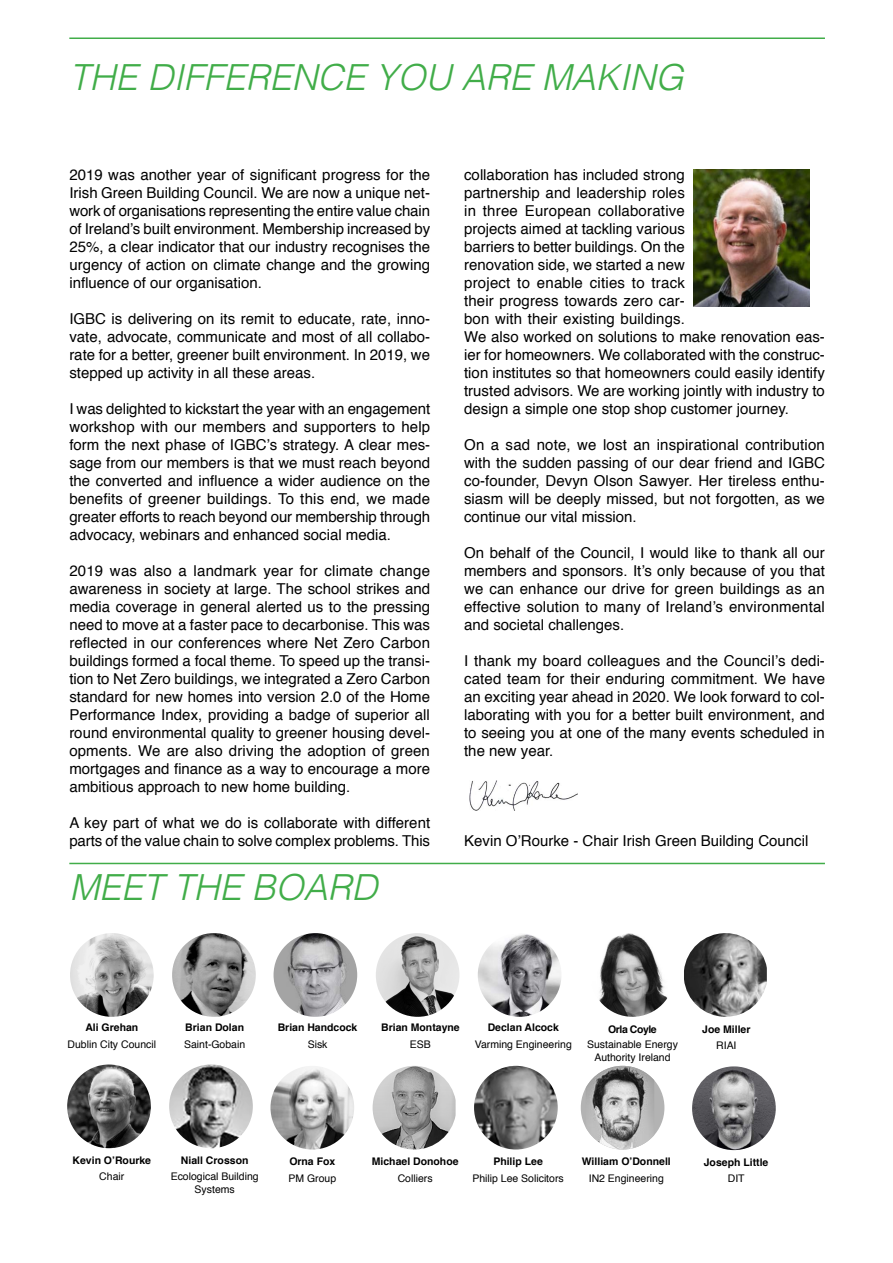
<style>
.page{position:relative;width:893px;height:1263px;background:#fff}
.page>*{position:absolute;margin:0;border:0;box-sizing:border-box;transform-origin:0 0}
.Heading_green{font:italic 300 36px "Helvetica";color:#41ad49}
.Body_Black{font:15px/18px "Helvetica";color:#000;text-align:justify}
.Body_Black-2{font:10.5px/12.6px "Helvetica";color:#000;text-align:center}
.Body_Black-3{font:700 10.5px "Helvetica";color:#000}
.Body_Black-4{font:700 10.5px "Helvetica";letter-spacing:-.04em;color:#000}
</style>
<div class="page">
<img style="left:693px;top:170px;width:116px;height:136px">
<img style="left:70px;top:933px;width:84px;height:84px;border-radius:42px">
<img style="left:478px;top:933px;width:83px;height:84px;border-radius:42px">
<img style="left:169px;top:1064px;width:84px;height:84px;border-radius:42px">
<img style="left:274px;top:933px;width:83px;height:84px;border-radius:42px">
<img style="left:684px;top:933px;width:83px;height:84px">
<img style="left:373px;top:1066px;width:83px;height:83px">
<img style="left:376px;top:933px;width:83px;height:84px;border-radius:42px">
<img style="left:591px;top:933px;width:83px;height:84px;border-radius:42px">
<img style="left:270px;top:1066px;width:84px;height:83px;border-radius:42px">
<img style="left:67px;top:1064px;width:84px;height:84px;border-radius:42px">
<div style="left:581px;top:1066px;width:83px;height:83px;background:#b3b3b3;border-radius:50%"></div>
<img style="left:586px;top:1066px;width:68px;height:83px">
<img style="left:172px;top:933px;width:84px;height:84px;border-radius:42px">
<img style="left:692px;top:1066px;width:84px;height:84px;border-radius:41px">
<img style="left:474px;top:1066px;width:84px;height:83px;border-radius:42px">
<img style="left:470px;top:781px;width:108px;height:30px">
<hr style="left:69px;top:863px;width:756px;height:1px;background:#41ad49">
<hr style="left:69px;top:38px;width:756px;height:1px;background:#41ad49">
<p class="Heading_green" style="left:69px;top:47px;width:616px">THE DIFFERENCE YOU ARE MAKING</p>
<p class="Body_Black" style="left:69px;top:166px;width:362px">2019 was another year of significant progress for the Irish Green Building Council. We are now a unique net&shy;work of organisations representing the entire value chain of Ireland’s built environment. Membership increased by 25%, a clear indicator that our industry recognises the urgency of action on climate change and the growing influence of our organisation.</p>
<p class="Body_Black" style="left:69px;top:310px;width:362px">IGBC is delivering on its remit to educate, rate, inno&shy;vate, advocate, communicate and most of all collabo&shy;rate for a better, greener built environment. In 2019, we stepped up activity in all these areas.</p>
<p class="Body_Black" style="left:69px;top:400px;width:362px">I was delighted to kickstart the year with an engagement workshop with our members and supporters to help form the next phase of IGBC’s strategy. A clear mes&shy;sage from our members is that we must reach beyond the converted and influence a wider audience on the benefits of greener buildings. To this end, we made greater efforts to reach beyond our membership through advocacy, webinars and enhanced social media.</p>
<p class="Body_Black" style="left:69px;top:562px;width:362px">2019 was also a landmark year for climate change awareness in society at large. The school strikes and media coverage in general alerted us to the pressing need to move at a faster pace to decarbonise. This was reflected in our conferences where Net Zero Carbon buildings formed a focal theme. To speed up the transi&shy;tion to Net Zero buildings, we integrated a Zero Carbon standard for new homes into version 2.0 of the Home Performance Index, providing a badge of superior all round environmental quality to greener housing devel&shy;opments. We are also driving the adoption of green mortgages and finance as a way to encourage a more ambitious approach to new home building.</p>
<p class="Body_Black" style="left:69px;top:814px;width:362px">A key part of what we do is collaborate with different parts of the value chain to solve complex problems. This</p>
<p class="Heading_green" style="left:69px;top:857px;width:310px">MEET THE BOARD</p>
<p class="Body_Black" style="left:464px;top:166px;width:362px;text-align:left">collaboration has included strong<br>partnership and leadership roles<br>in three European collaborative<br>projects aimed at tackling various<br>barriers to better buildings. On the<br>renovation side, we started a new<br>project to enable cities to track<br>their progress towards zero car-<br>bon with their existing buildings.<br>We also worked on solutions to make renovation eas&shy;ier for homeowners. We collaborated with the construc&shy;tion institutes so that homeowners could easily identify trusted advisors. We are working jointly with industry to design a simple one stop shop customer journey.</p>
<p class="Body_Black" style="left:464px;top:436px;width:362px">On a sad note, we lost an inspirational contribution with the sudden passing of our dear friend and IGBC co-founder, Devyn Olson Sawyer. Her tireless enthu&shy;siasm will be deeply missed, but not forgotten, as we continue our vital mission.</p>
<p class="Body_Black" style="left:464px;top:544px;width:362px">On behalf of the Council, I would like to thank all our members and sponsors. It’s only because of you that we can enhance our drive for green buildings as an effective solution to many of Ireland’s environmental and societal challenges.</p>
<p class="Body_Black" style="left:464px;top:652px;width:362px">I thank my board colleagues and the Council’s dedi&shy;cated team for their enduring commitment. We have an exciting year ahead in 2020. We look forward to col&shy;laborating with you for a better built environment, and to seeing you at one of the many events scheduled in the new year.</p>
<p class="Body_Black" style="left:464px;top:832px;width:346px">Kevin O’Rourke - Chair Irish Green Building Council</p>
<p class="Body_Black-3" style="left:85px;top:1019px;width:54px">Ali Grehan</p>
<p class="Body_Black-2" style="left:68px;top:1038px;width:90px">Dublin City Council</p>
<p class="Body_Black-3" style="left:185px;top:1019px;width:60px">Brian Dolan</p>
<p class="Body_Black-2" style="left:184px;top:1038px;width:63px">Saint-Gobain</p>
<p class="Body_Black-3" style="left:278px;top:1019px;width:81px">Brian Handcock</p>
<p class="Body_Black-2" style="left:308px;top:1038px;width:21px">Sisk</p>
<p class="Body_Black-3" style="left:381px;top:1019px;width:80px">Brian Montayne</p>
<p class="Body_Black-2" style="left:410px;top:1038px;width:22px">ESB</p>
<p class="Body_Black-3" style="left:488px;top:1019px;width:73px">Declan Alcock</p>
<p class="Body_Black-2" style="left:475px;top:1038px;width:99px">Varming Engineering</p>
<p class="Body_Black-4" style="left:608px;top:1020px;width:50px">Orla Coyle</p>
<p class="Body_Black-2" style="left:587px;top:1038px;width:92px">Sustainable Energy<br>Authority Ireland</p>
<p class="Body_Black-3" style="left:702px;top:1020px;width:50px">Joe Miller</p>
<p class="Body_Black-2" style="left:716px;top:1039px;width:22px">RIAI</p>
<p class="Body_Black-3" style="left:73px;top:1152px;width:80px">Kevin O’Rourke</p>
<p class="Body_Black-2" style="left:99px;top:1170px;width:27px">Chair</p>
<p class="Body_Black-3" style="left:181px;top:1152px;width:69px">Niall Crosson</p>
<p class="Body_Black-2" style="left:171px;top:1170px;width:89px">Ecological Building<br>Systems</p>
<p class="Body_Black-3" style="left:289px;top:1153px;width:47px">Orna Fox</p>
<p class="Body_Black-2" style="left:288px;top:1172px;width:49px">PM Group</p>
<p class="Body_Black-3" style="left:372px;top:1153px;width:88px">Michael Donohoe</p>
<p class="Body_Black-2" style="left:398px;top:1172px;width:36px">Colliers</p>
<p class="Body_Black-3" style="left:493px;top:1153px;width:51px">Philip Lee</p>
<p class="Body_Black-2" style="left:472px;top:1172px;width:93px">Philip Lee Solicitors</p>
<p class="Body_Black-3" style="left:582px;top:1153px;width:90px">William O’Donnell</p>
<p class="Body_Black-2" style="left:589px;top:1172px;width:77px">IN2 Engineering</p>
<p class="Body_Black-3" style="left:704px;top:1154px;width:66px">Joseph Little</p>
<p class="Body_Black-2" style="left:728px;top:1172px;width:18px">DIT</p>
</div>
